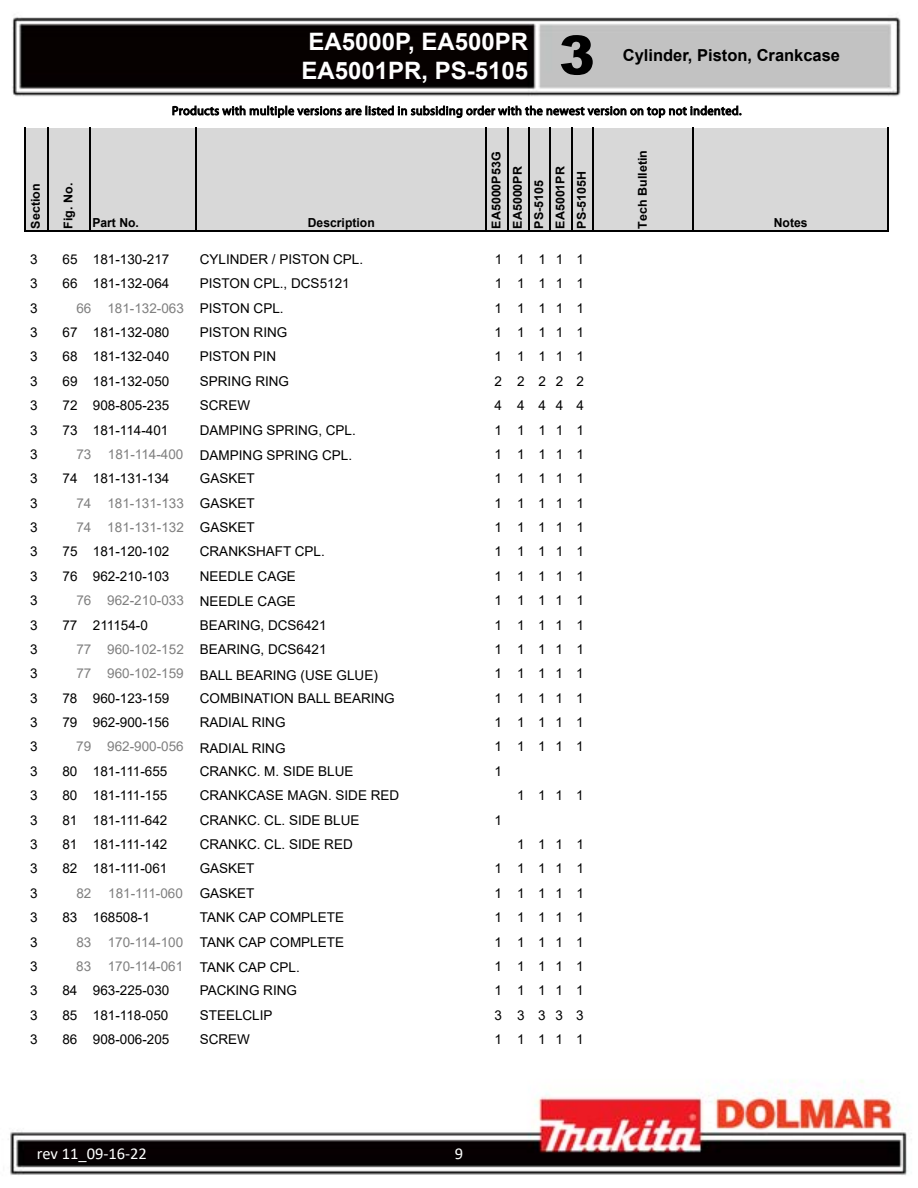
<style>
.page{position:relative;width:918px;height:1188px;background:#fff}
.page>*{position:absolute;margin:0;border:0;box-sizing:border-box;transform-origin:0 0}
.t1{font:900 54px "Arial";color:#000}
.t2{font:700 24px/28.8px "Arial";color:#fff}
.t3{font:700 16.5px "Arial";color:#000}
.t4{font:16.5px "Calibri";color:#fff}
.t5{font:13.5px "Arial";color:#000}
.t6{font:13.5px "Arial";color:#7f7f7f}
.t7{font:12.45px "Myriad Pro";letter-spacing:.03em;color:#000}
.t8{font:700 12.45px "Arial";color:#000}
.t9{font:700 12.15px/21.3px "Arial";letter-spacing:.005em;color:#000}
.s1{color:#000}
.s2{color:#7f7f7f}
</style>
<div class="page">
<img style="left:8px;top:17px;width:900px;height:1158px">
<div style="left:25px;top:128px;width:863px;height:104px;background:#d8d8d8"></div>
<hr style="left:24px;top:128px;width:1px;height:104px;background:#000">
<hr style="left:47px;top:128px;width:2px;height:104px;background:#000">
<hr style="left:89px;top:128px;width:2px;height:104px;background:#000">
<hr style="left:195px;top:128px;width:2px;height:104px;background:#000">
<hr style="left:486px;top:128px;width:1px;height:104px;background:#000">
<hr style="left:507px;top:128px;width:1px;height:104px;background:#000">
<hr style="left:528px;top:128px;width:2px;height:104px;background:#000">
<hr style="left:550px;top:128px;width:1px;height:104px;background:#000">
<hr style="left:571px;top:128px;width:1px;height:104px;background:#000">
<hr style="left:592px;top:128px;width:2px;height:104px;background:#000">
<hr style="left:693px;top:128px;width:1px;height:104px;background:#000">
<hr style="left:887px;top:128px;width:2px;height:104px;background:#000">
<hr style="left:25px;top:231px;width:864px;height:1px;background:#000">
<h2 class="t2" style="left:301px;top:28px;width:228px">EA5000P, EA500PR<br>EA5001PR, PS-5105</h2>
<h1 class="t1" style="left:559px;top:16px;width:38px">3</h1>
<p class="t3" style="left:623px;top:44px;width:219px">Cylinder, Piston, Crankcase</p>
<p class="t9" style="left:25px;top:229px;width:47px;rotate:-90deg">Section</p>
<p class="t9" style="left:58px;top:229px;width:47px;rotate:-90deg">Fig. No.</p>
<p class="t7" style="left:172px;top:103px;width:571px">Products with multiple versions are listed in subsiding order with the newest version on top not indented.</p>
<p class="t8" style="left:92px;top:214px;width:48px">Part No.</p>
<p class="t8" style="left:308px;top:214px;width:68px">Description</p>
<p class="t9" style="left:486px;top:229px;width:79px;rotate:-90deg">EA5000P53G<br>EA5000PR<br>PS-5105<br>EA5001PR<br>PS-5105H</p>
<p class="t9" style="left:632px;top:229px;width:80px;rotate:-90deg">Tech Bulletin</p>
<p class="t5" style="left:30px;top:250px;width:9px">3</p>
<p class="t5" style="left:63px;top:250px;width:108px">65 181-130-217</p>
<p class="t5" style="left:200px;top:250px;width:165px">CYLINDER / PISTON CPL.</p>
<p class="t5" style="left:495px;top:250px;width:91px">1 1111</p>
<p class="t5" style="left:30px;top:274px;width:9px">3</p>
<p class="t5" style="left:63px;top:274px;width:108px">66 181-132-064</p>
<p class="t5" style="left:200px;top:274px;width:151px">PISTON CPL., DCS5121</p>
<p class="t5" style="left:495px;top:274px;width:91px">1 1111</p>
<p class="t5" style="left:30px;top:299px;width:9px">3</p>
<p class="t6" style="left:76px;top:299px;width:209px">66 181-132-063 <span class="s1">PISTON CPL.</span></p>
<p class="t5" style="left:495px;top:299px;width:91px">1 1111</p>
<p class="t5" style="left:30px;top:323px;width:9px">3</p>
<p class="t5" style="left:63px;top:323px;width:108px">67 181-132-080</p>
<p class="t5" style="left:200px;top:323px;width:89px">PISTON RING</p>
<p class="t5" style="left:495px;top:323px;width:91px">1 1111</p>
<p class="t5" style="left:30px;top:347px;width:9px">3</p>
<p class="t5" style="left:63px;top:347px;width:108px">68 181-132-040</p>
<p class="t5" style="left:200px;top:347px;width:78px">PISTON PIN</p>
<p class="t5" style="left:495px;top:347px;width:91px">1 1111</p>
<p class="t5" style="left:30px;top:372px;width:9px">3</p>
<p class="t5" style="left:63px;top:372px;width:108px">69 181-132-050</p>
<p class="t5" style="left:200px;top:372px;width:91px">SPRING RING</p>
<p class="t5" style="left:495px;top:372px;width:91px">2 2222</p>
<p class="t5" style="left:30px;top:396px;width:9px">3</p>
<p class="t5" style="left:63px;top:396px;width:108px">72 908-805-235</p>
<p class="t5" style="left:200px;top:396px;width:52px">SCREW</p>
<p class="t5" style="left:495px;top:396px;width:91px">4 4444</p>
<p class="t5" style="left:30px;top:420px;width:9px">3</p>
<p class="t5" style="left:63px;top:420px;width:107px">73 181-114-401</p>
<p class="t5" style="left:200px;top:420px;width:158px">DAMPING SPRING, CPL.</p>
<p class="t5" style="left:495px;top:420px;width:91px">1 1111</p>
<p class="t5" style="left:30px;top:445px;width:9px">3</p>
<p class="t5" style="left:76px;top:446px;width:277px"><span class="s2">73 181-114-400</span> DAMPING SPRING CPL.</p>
<p class="t5" style="left:495px;top:445px;width:91px">1 1111</p>
<p class="t5" style="left:30px;top:469px;width:9px">3</p>
<p class="t5" style="left:63px;top:469px;width:108px">74 181-131-134</p>
<p class="t5" style="left:200px;top:469px;width:56px">GASKET</p>
<p class="t5" style="left:495px;top:469px;width:91px">1 1111</p>
<p class="t5" style="left:30px;top:494px;width:9px">3</p>
<p class="t6" style="left:76px;top:494px;width:180px">74 181-131-133 <span class="s1">GASKET</span></p>
<p class="t5" style="left:495px;top:494px;width:91px">1 1111</p>
<p class="t5" style="left:30px;top:518px;width:9px">3</p>
<p class="t6" style="left:76px;top:518px;width:180px">74 181-131-132 <span class="s1">GASKET</span></p>
<p class="t5" style="left:495px;top:518px;width:91px">1 1111</p>
<p class="t5" style="left:30px;top:542px;width:9px">3</p>
<p class="t5" style="left:62px;top:542px;width:108px">75 181-120-102</p>
<p class="t5" style="left:200px;top:542px;width:127px">CRANKSHAFT CPL.</p>
<p class="t5" style="left:495px;top:542px;width:91px">1 1111</p>
<p class="t5" style="left:30px;top:567px;width:9px">3</p>
<p class="t5" style="left:62px;top:567px;width:108px">76 962-210-103</p>
<p class="t5" style="left:200px;top:567px;width:98px">NEEDLE CAGE</p>
<p class="t5" style="left:495px;top:567px;width:91px">1 1111</p>
<p class="t5" style="left:30px;top:591px;width:9px">3</p>
<p class="t6" style="left:76px;top:591px;width:221px">76 962-210-033 <span class="s1">NEEDLE CAGE</span></p>
<p class="t5" style="left:495px;top:591px;width:91px">1 1111</p>
<p class="t5" style="left:30px;top:616px;width:9px">3</p>
<p class="t5" style="left:62px;top:616px;width:87px">77 211154-0</p>
<p class="t5" style="left:200px;top:616px;width:128px">BEARING, DCS6421</p>
<p class="t5" style="left:495px;top:616px;width:91px">1 1111</p>
<p class="t5" style="left:30px;top:640px;width:9px">3</p>
<p class="t5" style="left:76px;top:640px;width:252px"><span class="s2">77 960-102-152</span> BEARING, DCS6421</p>
<p class="t5" style="left:495px;top:640px;width:91px">1 1111</p>
<p class="t5" style="left:30px;top:664px;width:9px">3</p>
<p class="t5" style="left:76px;top:666px;width:303px"><span class="s2">77 960-102-159</span> BALL BEARING (USE GLUE)</p>
<p class="t5" style="left:495px;top:664px;width:91px">1 1111</p>
<p class="t5" style="left:30px;top:689px;width:9px">3</p>
<p class="t5" style="left:62px;top:689px;width:108px">78 960-123-159</p>
<p class="t5" style="left:200px;top:689px;width:197px">COMBINATION BALL BEARING</p>
<p class="t5" style="left:495px;top:689px;width:91px">1 1111</p>
<p class="t5" style="left:30px;top:713px;width:9px">3</p>
<p class="t5" style="left:62px;top:713px;width:108px">79 962-900-156</p>
<p class="t5" style="left:200px;top:713px;width:87px">RADIAL RING</p>
<p class="t5" style="left:495px;top:713px;width:91px">1 1111</p>
<p class="t5" style="left:30px;top:737px;width:9px">3</p>
<p class="t6" style="left:76px;top:737px;width:211px">79 962-900-056 <span class="s1">RADIAL RING</span></p>
<p class="t5" style="left:495px;top:737px;width:91px">1 1111</p>
<p class="t5" style="left:30px;top:762px;width:9px">3</p>
<p class="t5" style="left:62px;top:762px;width:106px">80 181-111-655</p>
<p class="t5" style="left:200px;top:762px;width:155px">CRANKC. M. SIDE BLUE</p>
<p class="t5" style="left:495px;top:762px;width:9px">1</p>
<p class="t5" style="left:30px;top:786px;width:9px">3</p>
<p class="t5" style="left:62px;top:786px;width:106px">80 181-111-155</p>
<p class="t5" style="left:200px;top:786px;width:201px">CRANKCASE MAGN. SIDE RED</p>
<p class="t5" style="left:517px;top:786px;width:68px">1111</p>
<p class="t5" style="left:30px;top:811px;width:9px">3</p>
<p class="t5" style="left:62px;top:811px;width:106px">81 181-111-642</p>
<p class="t5" style="left:200px;top:811px;width:161px">CRANKC. CL. SIDE BLUE</p>
<p class="t5" style="left:495px;top:811px;width:9px">1</p>
<p class="t5" style="left:30px;top:835px;width:9px">3</p>
<p class="t5" style="left:62px;top:835px;width:106px">81 181-111-142</p>
<p class="t5" style="left:200px;top:835px;width:155px">CRANKC. CL. SIDE RED</p>
<p class="t5" style="left:517px;top:835px;width:68px">1111</p>
<p class="t5" style="left:30px;top:859px;width:9px">3</p>
<p class="t5" style="left:62px;top:859px;width:106px">82 181-111-061</p>
<p class="t5" style="left:200px;top:859px;width:56px">GASKET</p>
<p class="t5" style="left:495px;top:859px;width:91px">1 1111</p>
<p class="t5" style="left:30px;top:884px;width:9px">3</p>
<p class="t6" style="left:76px;top:884px;width:17px">82</p>
<p class="t6" style="left:108px;top:884px;width:76px">181-111-060</p>
<p class="t5" style="left:200px;top:884px;width:56px">GASKET</p>
<p class="t5" style="left:495px;top:884px;width:91px">1 1111</p>
<p class="t5" style="left:30px;top:908px;width:9px">3</p>
<p class="t5" style="left:62px;top:908px;width:89px">83 168508-1</p>
<p class="t5" style="left:200px;top:908px;width:146px">TANK CAP COMPLETE</p>
<p class="t5" style="left:495px;top:908px;width:91px">1 1111</p>
<p class="t5" style="left:30px;top:932px;width:9px">3</p>
<p class="t5" style="left:76px;top:932px;width:269px"><span class="s2">83 170-114-100</span> TANK CAP COMPLETE</p>
<p class="t5" style="left:495px;top:932px;width:91px">1 1111</p>
<p class="t5" style="left:30px;top:957px;width:9px">3</p>
<p class="t6" style="left:76px;top:957px;width:225px">83 170-114-061 <span class="s1">TANK CAP CPL.</span></p>
<p class="t5" style="left:495px;top:957px;width:91px">1 1111</p>
<p class="t5" style="left:30px;top:981px;width:9px">3</p>
<p class="t5" style="left:62px;top:981px;width:108px">84 963-225-030</p>
<p class="t5" style="left:200px;top:981px;width:99px">PACKING RING</p>
<p class="t5" style="left:495px;top:981px;width:91px">1 1111</p>
<p class="t5" style="left:30px;top:1006px;width:9px">3</p>
<p class="t5" style="left:62px;top:1006px;width:107px">85 181-118-050</p>
<p class="t5" style="left:200px;top:1006px;width:74px">STEELCLIP</p>
<p class="t5" style="left:495px;top:1006px;width:91px">3 3333</p>
<p class="t5" style="left:30px;top:1030px;width:9px">3</p>
<p class="t5" style="left:62px;top:1030px;width:108px">86 908-006-205</p>
<p class="t5" style="left:200px;top:1030px;width:52px">SCREW</p>
<p class="t5" style="left:495px;top:1030px;width:91px">1 1111</p>
<p class="t8" style="left:774px;top:214px;width:35px">Notes</p>
<p class="t4" style="left:37px;top:1142px;width:112px">rev 11_09-16-22</p>
<p class="t4" style="left:455px;top:1142px;width:10px">9</p>
</div>
